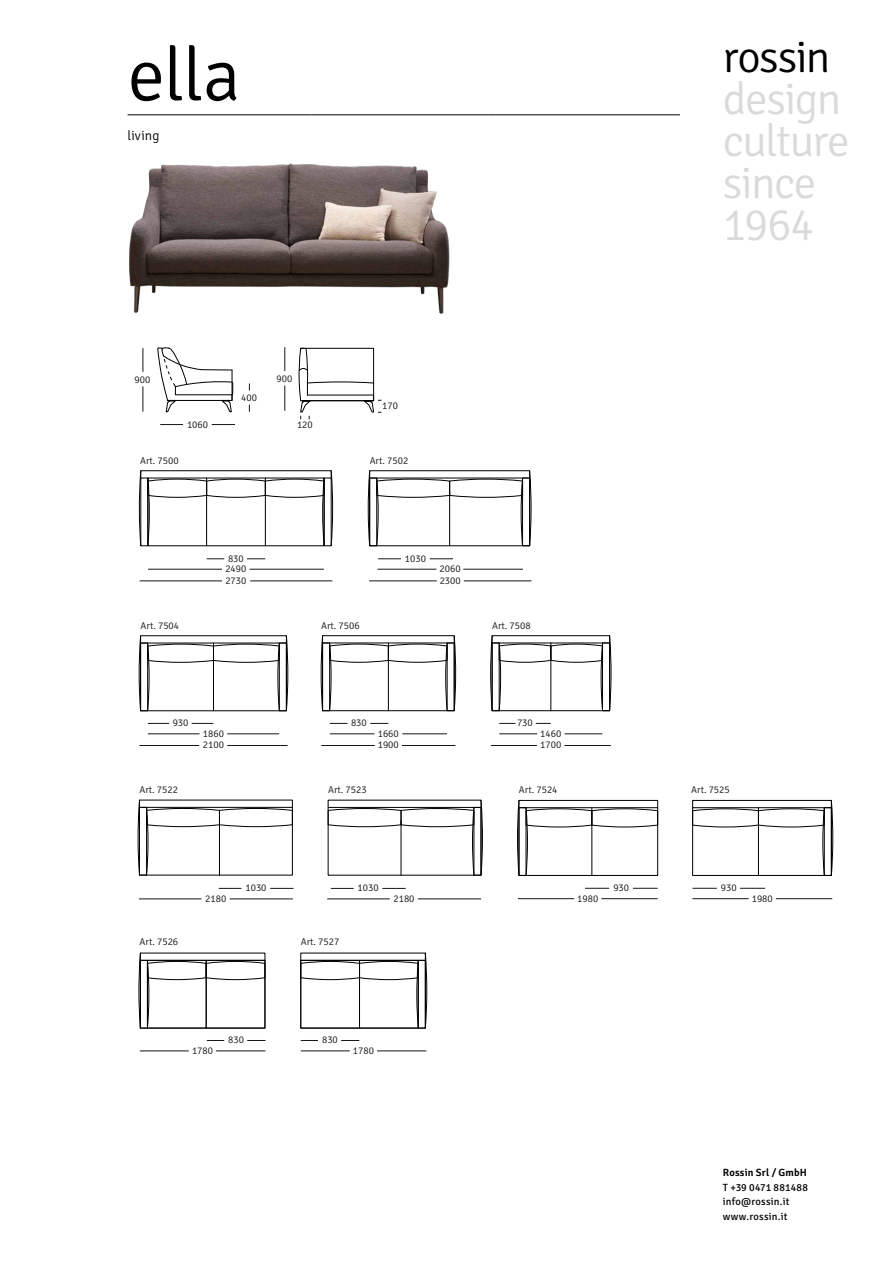
<style>
.page{position:relative;width:893px;height:1263px;background:#fff}
.page>*{position:absolute;margin:0;border:0;box-sizing:border-box;transform-origin:0 0}
.t1{font:300 75px "Signika";color:#000}
.t2{font:300 45px/42px "Signika";letter-spacing:-.035em;color:#dadada}
.t3{font:300 45px "Signika";letter-spacing:-.03em;color:#000}
.t4{font:300 13.5px "Signika";letter-spacing:.01em;color:#000}
.t5{font:10.5px/15px "Signika";letter-spacing:.02em;color:#000}
.t6{font:600 10.5px "Signika";letter-spacing:.015em;color:#000}
.t7{font:300 9.9px/11.7px "Signika";color:#181715}
</style>
<div class="page">
<hr style="left:128px;top:115px;width:184px;height:1px;background:#000">
<hr style="left:312px;top:115px;width:184px;height:1px;background:#000">
<hr style="left:496px;top:115px;width:184px;height:1px;background:#000">
<svg style="left:139px;top:470px;width:2px;height:76px"></svg>
<svg style="left:147px;top:477px;width:178px;height:69px"></svg>
<div style="left:324px;top:478px;width:7px;height:68px;border:1px solid #000"></div>
<svg style="left:331px;top:470px;width:2px;height:76px"></svg>
<svg style="left:610px;top:635px;width:1px;height:76px"></svg>
<div style="left:492px;top:635px;width:118px;height:8px;border:1px solid #000"></div>
<svg style="left:490px;top:635px;width:3px;height:76px"></svg>
<svg style="left:499px;top:642px;width:104px;height:69px"></svg>
<svg style="left:530px;top:470px;width:1px;height:76px"></svg>
<svg style="left:368px;top:474px;width:1px;height:69px"></svg>
<svg style="left:377px;top:480px;width:145px;height:64px"></svg>
<hr style="left:449px;top:491px;width:1px;height:55px;background:#000">
<div style="left:522px;top:478px;width:8px;height:68px;border:1px solid #000"></div>
<div style="left:369px;top:478px;width:8px;height:68px;border:1px solid #000"></div>
<div style="left:369px;top:478px;width:161px;height:68px;border:1px solid #000"></div>
<svg style="left:139px;top:638px;width:1px;height:71px"></svg>
<svg style="left:286px;top:638px;width:2px;height:73px"></svg>
<svg style="left:147px;top:642px;width:133px;height:69px"></svg>
<hr style="left:213px;top:643px;width:1px;height:68px;background:#000">
<svg style="left:321px;top:637px;width:1px;height:72px"></svg>
<div style="left:322px;top:635px;width:132px;height:8px;border:1px solid #000"></div>
<svg style="left:454px;top:635px;width:2px;height:76px"></svg>
<svg style="left:329px;top:642px;width:119px;height:69px"></svg>
<hr style="left:388px;top:643px;width:1px;height:68px;background:#000">
<svg style="left:480px;top:800px;width:2px;height:76px"></svg>
<svg style="left:328px;top:807px;width:146px;height:69px"></svg>
<hr style="left:401px;top:821px;width:1px;height:54px;background:#000">
<svg style="left:425px;top:952px;width:2px;height:73px"></svg>
<svg style="left:302px;top:960px;width:117px;height:68px"></svg>
<div style="left:300px;top:960px;width:60px;height:68px;border:1px solid #000"></div>
<svg style="left:138px;top:952px;width:3px;height:76px"></svg>
<svg style="left:149px;top:960px;width:116px;height:68px"></svg>
<div style="left:147px;top:960px;width:59px;height:68px;border:1px solid #000"></div>
<svg style="left:146px;top:809px;width:147px;height:67px"></svg>
<svg style="left:138px;top:799px;width:2px;height:77px"></svg>
<div style="left:139px;top:807px;width:154px;height:68px;border:1px solid #000"></div>
<svg style="left:143px;top:386px;width:1px;height:26px"></svg>
<svg style="left:143px;top:348px;width:1px;height:24px"></svg>
<svg style="left:285px;top:386px;width:1px;height:25px"></svg>
<svg style="left:285px;top:347px;width:1px;height:24px"></svg>
<svg style="left:157px;top:347px;width:76px;height:65px"></svg>
<svg style="left:207px;top:558px;width:17px;height:1px"></svg>
<svg style="left:247px;top:558px;width:18px;height:1px"></svg>
<hr style="left:148px;top:569px;width:74px;height:1px;background:#181715">
<hr style="left:250px;top:569px;width:74px;height:1px;background:#181715">
<hr style="left:140px;top:581px;width:82px;height:1px;background:#181715">
<hr style="left:250px;top:581px;width:82px;height:1px;background:#181715">
<svg style="left:148px;top:723px;width:21px;height:1px"></svg>
<svg style="left:192px;top:723px;width:21px;height:1px"></svg>
<hr style="left:148px;top:733px;width:51px;height:1px;background:#181715">
<hr style="left:227px;top:733px;width:52px;height:1px;background:#181715">
<hr style="left:139px;top:745px;width:60px;height:1px;background:#181715">
<hr style="left:227px;top:745px;width:61px;height:1px;background:#181715">
<svg style="left:330px;top:723px;width:18px;height:1px"></svg>
<svg style="left:370px;top:723px;width:18px;height:1px"></svg>
<hr style="left:330px;top:733px;width:44px;height:1px;background:#181715">
<hr style="left:402px;top:733px;width:45px;height:1px;background:#181715">
<hr style="left:321px;top:745px;width:54px;height:1px;background:#181715">
<hr style="left:402px;top:745px;width:53px;height:1px;background:#181715">
<svg style="left:499px;top:723px;width:16px;height:1px"></svg>
<svg style="left:536px;top:723px;width:15px;height:1px"></svg>
<hr style="left:499px;top:733px;width:38px;height:1px;background:#181715">
<hr style="left:565px;top:733px;width:37px;height:1px;background:#181715">
<hr style="left:491px;top:745px;width:46px;height:1px;background:#181715">
<hr style="left:564px;top:745px;width:47px;height:1px;background:#181715">
<svg style="left:160px;top:424px;width:23px;height:1px"></svg>
<svg style="left:212px;top:424px;width:23px;height:1px"></svg>
<hr style="left:378px;top:569px;width:58px;height:1px;background:#181715">
<hr style="left:463px;top:569px;width:60px;height:1px;background:#181715">
<hr style="left:139px;top:899px;width:63px;height:1px;background:#181715">
<hr style="left:230px;top:899px;width:63px;height:1px;background:#181715">
<svg style="left:207px;top:1040px;width:17px;height:1px"></svg>
<svg style="left:247px;top:1040px;width:18px;height:1px"></svg>
<hr style="left:140px;top:1051px;width:49px;height:1px;background:#181715">
<hr style="left:216px;top:1051px;width:49px;height:1px;background:#181715">
<svg style="left:301px;top:1040px;width:17px;height:1px"></svg>
<svg style="left:341px;top:1040px;width:18px;height:1px"></svg>
<hr style="left:301px;top:1051px;width:49px;height:1px;background:#181715">
<hr style="left:377px;top:1051px;width:49px;height:1px;background:#181715">
<div style="left:692px;top:800px;width:140px;height:8px;border:1px solid #000"></div>
<svg style="left:831px;top:800px;width:2px;height:76px"></svg>
<svg style="left:692px;top:807px;width:133px;height:69px"></svg>
<hr style="left:758px;top:808px;width:1px;height:67px;background:#000">
<svg style="left:517px;top:800px;width:2px;height:76px"></svg>
<svg style="left:526px;top:809px;width:130px;height:65px"></svg>
<div style="left:519px;top:807px;width:139px;height:69px;border:1px solid #000"></div>
<div style="left:519px;top:800px;width:139px;height:8px;border:1px solid #000"></div>
<svg style="left:585px;top:888px;width:24px;height:1px"></svg>
<svg style="left:633px;top:888px;width:25px;height:1px"></svg>
<hr style="left:518px;top:898px;width:56px;height:1px;background:#181715">
<hr style="left:601px;top:898px;width:57px;height:1px;background:#181715">
<svg style="left:692px;top:888px;width:25px;height:1px"></svg>
<svg style="left:740px;top:888px;width:25px;height:1px"></svg>
<hr style="left:692px;top:898px;width:57px;height:1px;background:#181715">
<hr style="left:776px;top:898px;width:56px;height:1px;background:#181715">
<hr style="left:327px;top:899px;width:63px;height:1px;background:#181715">
<hr style="left:418px;top:899px;width:63px;height:1px;background:#181715">
<hr style="left:369px;top:581px;width:68px;height:1px;background:#181715">
<hr style="left:464px;top:581px;width:67px;height:1px;background:#181715">
<svg style="left:298px;top:348px;width:83px;height:71px"></svg>
<svg style="left:378px;top:558px;width:23px;height:1px"></svg>
<svg style="left:430px;top:558px;width:23px;height:1px"></svg>
<svg style="left:219px;top:888px;width:22px;height:1px"></svg>
<svg style="left:270px;top:888px;width:24px;height:1px"></svg>
<svg style="left:331px;top:888px;width:23px;height:1px"></svg>
<svg style="left:382px;top:888px;width:24px;height:1px"></svg>
<img style="left:129px;top:163px;width:321px;height:150px">
<h1 class="t1" style="left:128px;top:34px;width:115px">ella</h1>
<h3 class="t4" style="left:128px;top:128px;width:33px">living</h3>
<p class="t7" style="left:135px;top:374px;width:17px">900</p>
<p class="t7" style="left:276px;top:373px;width:17px">900</p>
<p class="t7" style="left:241px;top:391px;width:17px">400</p>
<p class="t7" style="left:187px;top:418px;width:23px">1060</p>
<p class="t7" style="left:140px;top:455px;width:40px">Art. 7500</p>
<p class="t7" style="left:297px;top:419px;width:17px">120</p>
<p class="t7" style="left:382px;top:400px;width:17px">170</p>
<p class="t7" style="left:370px;top:455px;width:40px">Art. 7502</p>
<p class="t7" style="left:225px;top:553px;width:23px;line-height:10.4px">830<br>2490</p>
<p class="t7" style="left:225px;top:575px;width:23px">2730</p>
<p class="t7" style="left:405px;top:553px;width:23px">1030</p>
<p class="t7" style="left:440px;top:563px;width:23px">2060</p>
<p class="t7" style="left:440px;top:575px;width:23px">2300</p>
<p class="t7" style="left:141px;top:620px;width:40px">Art. 7504</p>
<p class="t7" style="left:321px;top:620px;width:40px">Art. 7506</p>
<p class="t7" style="left:492px;top:620px;width:40px">Art. 7508</p>
<p class="t7" style="left:173px;top:717px;width:17px">930</p>
<p class="t7" style="left:203px;top:728px;width:23px">1860<br>2100</p>
<p class="t7" style="left:351px;top:717px;width:17px">830</p>
<p class="t7" style="left:378px;top:728px;width:23px">1660<br>1900</p>
<p class="t7" style="left:517px;top:717px;width:17px">730</p>
<p class="t7" style="left:540px;top:728px;width:23px">1460<br>1700</p>
<h2 class="t3" style="left:723px;top:32px;width:109px">rossin</h2>
<h2 class="t2" style="left:723px;top:79px;width:128px">design culture since<br>1964</h2>
<p class="t7" style="left:139px;top:784px;width:40px">Art. 7522</p>
<p class="t7" style="left:328px;top:784px;width:40px">Art. 7523</p>
<p class="t7" style="left:519px;top:784px;width:40px">Art. 7524</p>
<p class="t7" style="left:691px;top:784px;width:40px">Art. 7525</p>
<p class="t7" style="left:205px;top:893px;width:23px">2180</p>
<p class="t7" style="left:245px;top:882px;width:23px">1030</p>
<p class="t7" style="left:358px;top:882px;width:23px">1030</p>
<p class="t7" style="left:140px;top:936px;width:40px">Art. 7526</p>
<p class="t7" style="left:301px;top:936px;width:40px">Art. 7527</p>
<p class="t7" style="left:613px;top:882px;width:17px">930</p>
<p class="t7" style="left:721px;top:882px;width:17px">930</p>
<p class="t7" style="left:393px;top:893px;width:23px">2180</p>
<p class="t7" style="left:752px;top:893px;width:23px">1980</p>
<p class="t7" style="left:577px;top:893px;width:23px">1980</p>
<p class="t7" style="left:192px;top:1045px;width:23px">1780</p>
<p class="t7" style="left:228px;top:1034px;width:17px">830</p>
<p class="t7" style="left:322px;top:1034px;width:17px">830</p>
<p class="t7" style="left:353px;top:1045px;width:23px">1780</p>
<p class="t6" style="left:723px;top:1166px;width:86px">Rossin Srl / GmbH</p>
<p class="t5" style="left:723px;top:1179px;width:87px">T +39 0471 881488 info@rossin.it www.rossin.it</p>
</div>
